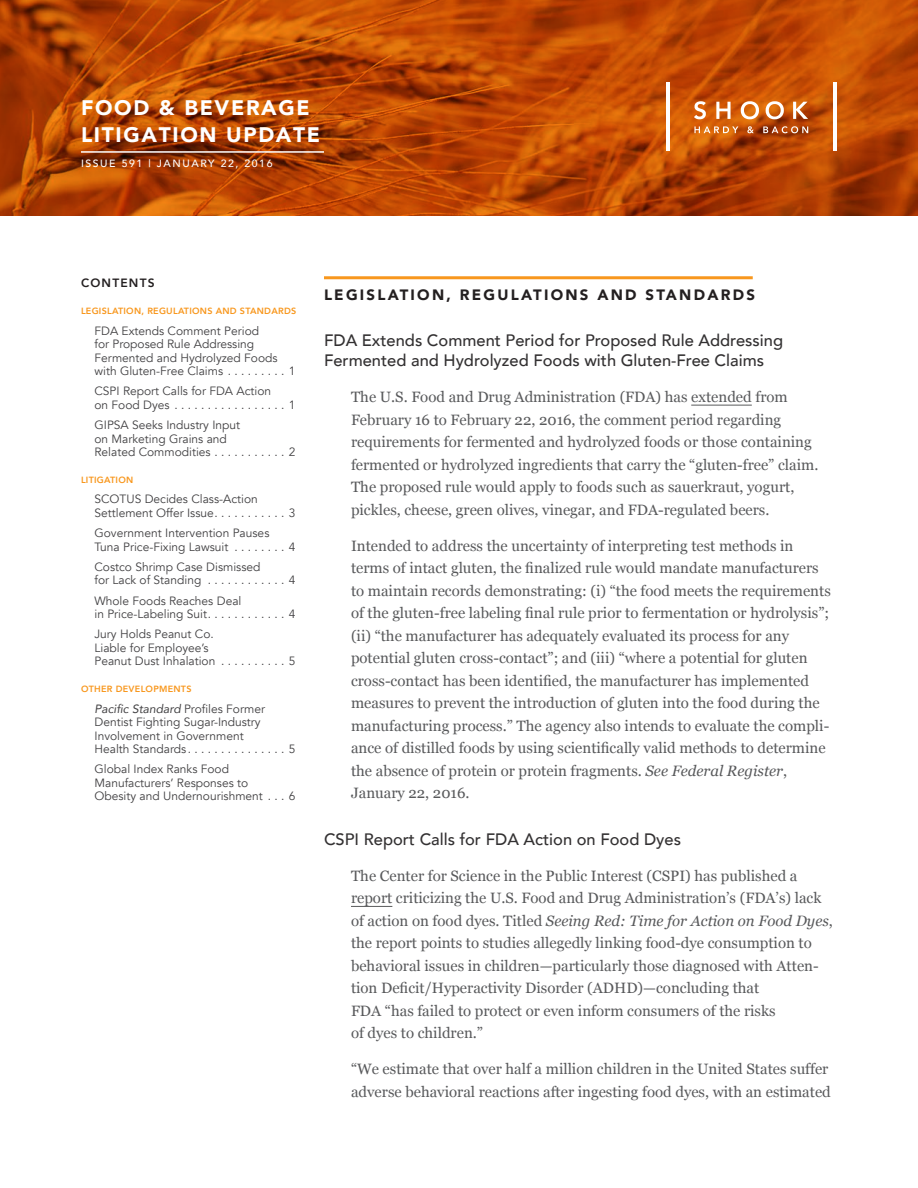
<style>
.page{position:relative;width:918px;height:1188px;background:#fff}
.page>*{position:absolute;margin:0;border:0;box-sizing:border-box;transform-origin:0 0}
.t1{font:900 21px/27px "Avenir";letter-spacing:.08em;color:#fff}
.t2{font:500 16.5px/19.8px "Avenir";color:#333132}
.t3{font:15px/22.5px "Georgia";color:#58595b}
.t4{font:900 15px "Avenir";letter-spacing:.15em;color:#231f20}
.t5{font:12px/13.5px "Avenir";color:#414042}
.t6{font:800 12px "Avenir";letter-spacing:.1em;color:#231f20}
.t7{font:500 10.5px "Avenir";letter-spacing:.15em;color:#fff}
.t8{font:800 9px "Avenir";letter-spacing:.03em;color:#f8971d}
.s1{font-style:italic}
</style>
<div class="page">
<svg style="left:0;top:0;width:918px;height:216px;background:#b84603"></svg>
<hr style="left:81px;top:151px;width:243px;height:2px;background:#fff">
<hr style="left:324px;top:276px;width:429px;height:3px;background:#f8971d">
<hr style="left:691px;top:405px;width:61px;height:1px;background:#58595b">
<hr style="left:351px;top:906px;width:41px;height:1px;background:#58595b">
<svg style="left:694px;top:101px;width:114px;height:18px"></svg>
<hr style="left:833px;top:83px;width:4px;height:68px;background:#fff">
<hr style="left:666px;top:83px;width:4px;height:68px;background:#fff">
<svg style="left:694px;top:126px;width:114px;height:7px"></svg>
<h1 class="t1" style="left:81px;top:94px;width:241px">FOOD &amp; BEVERAGE<br>LITIGATION UPDATE</h1>
<p class="t7" style="left:81px;top:155px;width:193px">ISSUE 591 | JANUARY 22, 2016</p>
<p class="t6" style="left:81px;top:274px;width:75px">CONTENTS</p>
<p class="t8" style="left:81px;top:304px;width:217px">LEGISLATION, REGULATIONS AND STANDARDS</p>
<p class="t5" style="left:94px;top:324px;width:202px">FDA Extends Comment Period<br>for Proposed Rule Addressing<br>Fermented and Hydrolyzed Foods with Gluten-Free Claims . . . . . . . . . 1</p>
<p class="t5" style="left:94px;top:385px;width:202px">CSPI Report Calls for FDA Action<br>on Food Dyes . . . . . . . . . . . . . . . . . 1</p>
<p class="t5" style="left:94px;top:418px;width:202px">GIPSA Seeks Industry Input<br>on Marketing Grains and<br>Related Commodities . . . . . . . . . . . 2</p>
<p class="t8" style="left:81px;top:473px;width:54px">LITIGATION</p>
<p class="t5" style="left:94px;top:493px;width:202px">SCOTUS Decides Class-Action<br>Settlement Offer Issue . . . . . . . . . . . 3</p>
<p class="t5" style="left:94px;top:526px;width:202px">Government Intervention Pauses<br>Tuna Price-Fixing Lawsuit . . . . . . . . 4</p>
<p class="t5" style="left:94px;top:560px;width:202px">Costco Shrimp Case Dismissed<br>for Lack of Standing . . . . . . . . . . . . 4</p>
<p class="t5" style="left:94px;top:594px;width:202px">Whole Foods Reaches Deal<br>in Price-Labeling Suit . . . . . . . . . . . . 4</p>
<p class="t5" style="left:94px;top:628px;width:202px">Jury Holds Peanut Co.<br>Liable for Employee’s<br>Peanut Dust Inhalation . . . . . . . . . . 5</p>
<p class="t8" style="left:81px;top:682px;width:112px">OTHER DEVELOPMENTS</p>
<p class="t5" style="left:94px;top:702px;width:202px"><span class="s1">Pacific Standard</span> Profiles Former Dentist Fighting Sugar-Industry Involvement in Government<br>Health Standards . . . . . . . . . . . . . . . 5</p>
<p class="t5" style="left:94px;top:763px;width:202px">Global Index Ranks Food<br>Manufacturers’ Responses to<br>Obesity and Undernourishment . . . 6</p>
<p class="t4" style="left:324px;top:281px;width:433px">LEGISLATION, REGULATIONS AND STANDARDS</p>
<p class="t2" style="left:324px;top:330px;width:461px">FDA Extends Comment Period for Proposed Rule Addressing<br>Fermented and Hydrolyzed Foods with Gluten-Free Claims</p>
<p class="t3" style="left:351px;top:386px;width:469px">The U.S. Food and Drug Administration (FDA) has extended from February 16 to February 22, 2016, the comment period regarding requirements for fermented and hydrolyzed foods or those containing fermented or hydrolyzed ingredients that carry the “gluten-free” claim.<br>The proposed rule would apply to foods such as sauerkraut, yogurt, pickles, cheese, green olives, vinegar, and FDA-regulated beers.</p>
<p class="t3" style="left:351px;top:535px;width:481px">Intended to address the uncertainty of interpreting test methods in terms of intact gluten, the finalized rule would mandate manufacturers to maintain records demonstrating: (i) “the food meets the requirements of the gluten-free labeling final rule prior to fermentation or hydrolysis”; (ii) “the manufacturer has adequately evaluated its process for any potential gluten cross-contact”; and (iii) “where a potential for gluten cross-contact has been identified, the manufacturer has implemented measures to prevent the introduction of gluten into the food during the manufacturing process.” The agency also intends to evaluate the compli&shy;ance of distilled foods by using scientifically valid methods to determine the absence of protein or protein fragments. <span class="s1">See Federal Register</span>, January 22, 2016.</p>
<p class="t2" style="left:324px;top:828px;width:359px">CSPI Report Calls for FDA Action on Food Dyes</p>
<p class="t3" style="left:351px;top:865px;width:483px">The Center for Science in the Public Interest (CSPI) has published a report criticizing the U.S. Food and Drug Administration’s (FDA’s) lack of action on food dyes. Titled <span class="s1">Seeing Red: Time for Action on Food Dyes</span>, the report points to studies allegedly linking food-dye consumption to behavioral issues in children—particularly those diagnosed with Atten&shy;tion Deficit/Hyperactivity Disorder (ADHD)—concluding that<br>FDA “has failed to protect or even inform consumers of the risks<br>of dyes to children.”</p>
<p class="t3" style="left:351px;top:1058px;width:481px">“We estimate that over half a million children in the United States suffer adverse behavioral reactions after ingesting food dyes, with an estimated</p>
</div>
